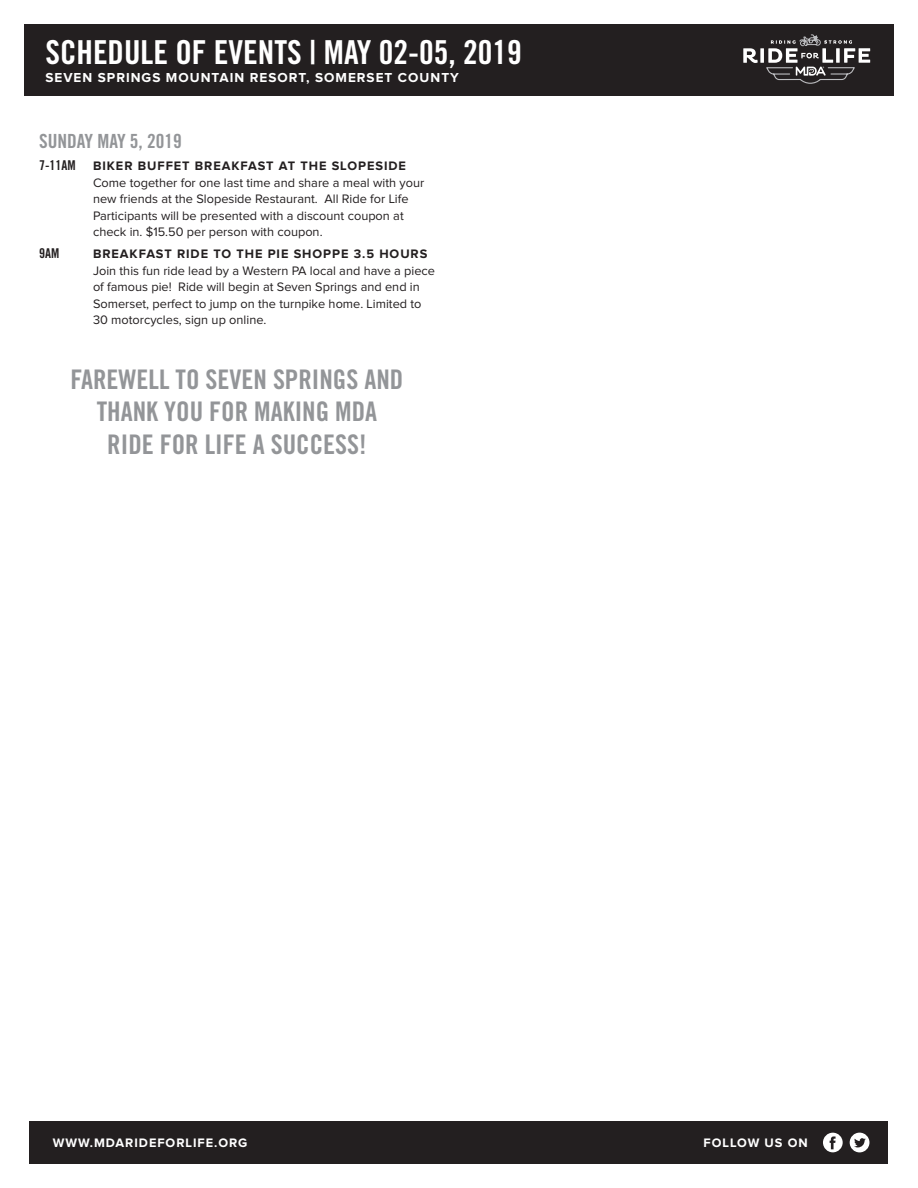
<style>
.page{position:relative;width:918px;height:1188px;background:#fff}
.page>*{position:absolute;margin:0;border:0;box-sizing:border-box;transform-origin:0 0}
.Schedule{font:33px "Trade Gothic LT Pro Bd Cn 20";color:#fff}
.Schedule-2{font:27px "Trade Gothic LT Pro Bd Cn 20";color:#939598}
.Schedule-3{font:19.5px "Trade Gothic LT Pro Bd Cn 20";color:#939598}
.Schedule-4{font:700 13.5px "Proxima Nova";letter-spacing:.075em;color:#fff}
.Schedule-5{font:13.5px "Trade Gothic LT Pro Bd Cn 20";color:#231f20}
.Schedule-6{font:12.75px/16.5px "Proxima Nova";color:#231f20}
.t1{font:700 12.75px "Proxima Nova";letter-spacing:.075em;color:#fff}
.s1{font-weight:700}
</style>
<div class="page">
<div style="left:29px;top:1121px;width:858px;height:43px;background:#231f20"></div>
<svg style="left:850px;top:1133px;width:19px;height:19px"></svg>
<svg style="left:823px;top:1133px;width:20px;height:19px"></svg>
<div style="left:24px;top:24px;width:870px;height:72px;background:#231f20"></div>
<svg style="left:743px;top:48px;width:15px;height:15px"></svg>
<svg style="left:760px;top:48px;width:4px;height:15px"></svg>
<svg style="left:766px;top:35px;width:104px;height:49px"></svg>
<p class="Schedule" style="left:45px;top:32px;width:478px">SCHEDULE OF EVENTS | MAY 02-05, 2019</p>
<p class="Schedule-4" style="left:45px;top:71px;width:415px">SEVEN SPRINGS MOUNTAIN RESORT, SOMERSET COUNTY</p>
<p class="Schedule-3" style="left:39px;top:130px;width:144px">SUNDAY MAY 5, 2019</p>
<p class="Schedule-5" style="left:39px;top:157px;width:38px">7-11AM</p>
<p class="Schedule-6" style="left:93px;top:158px;width:333px"><span class="s1">BIKER BUFFET BREAKFAST AT THE SLOPESIDE </span>Come together for one last time and share a meal with your new friends at the Slopeside Restaurant. All Ride for Life Participants will be presented with a discount coupon at check in. $15.50 per person with coupon.</p>
<p class="Schedule-5" style="left:39px;top:245px;width:22px">9AM</p>
<p class="Schedule-6" style="left:93px;top:246px;width:344px"><span class="s1">BREAKFAST RIDE TO THE PIE SHOPPE 3.5 HOURS </span>Join this fun ride lead by a Western PA local and have a piece of famous pie! Ride will begin at Seven Springs and end in Somerset, perfect to jump on the turnpike home. Limited to 30 motorcycles, sign up online.</p>
<p class="Schedule-2" style="left:71px;top:363px;width:334px">FAREWELL TO SEVEN SPRINGS AND</p>
<p class="Schedule-2" style="left:97px;top:395px;width:282px">THANK YOU FOR MAKING MDA</p>
<p class="Schedule-2" style="left:107px;top:428px;width:261px">RIDE FOR LIFE A SUCCESS!</p>
<p class="t1" style="left:53px;top:1137px;width:196px">WWW.MDARIDEFORLIFE.ORG</p>
<p class="t1" style="left:704px;top:1137px;width:106px">FOLLOW US ON</p>
</div>
